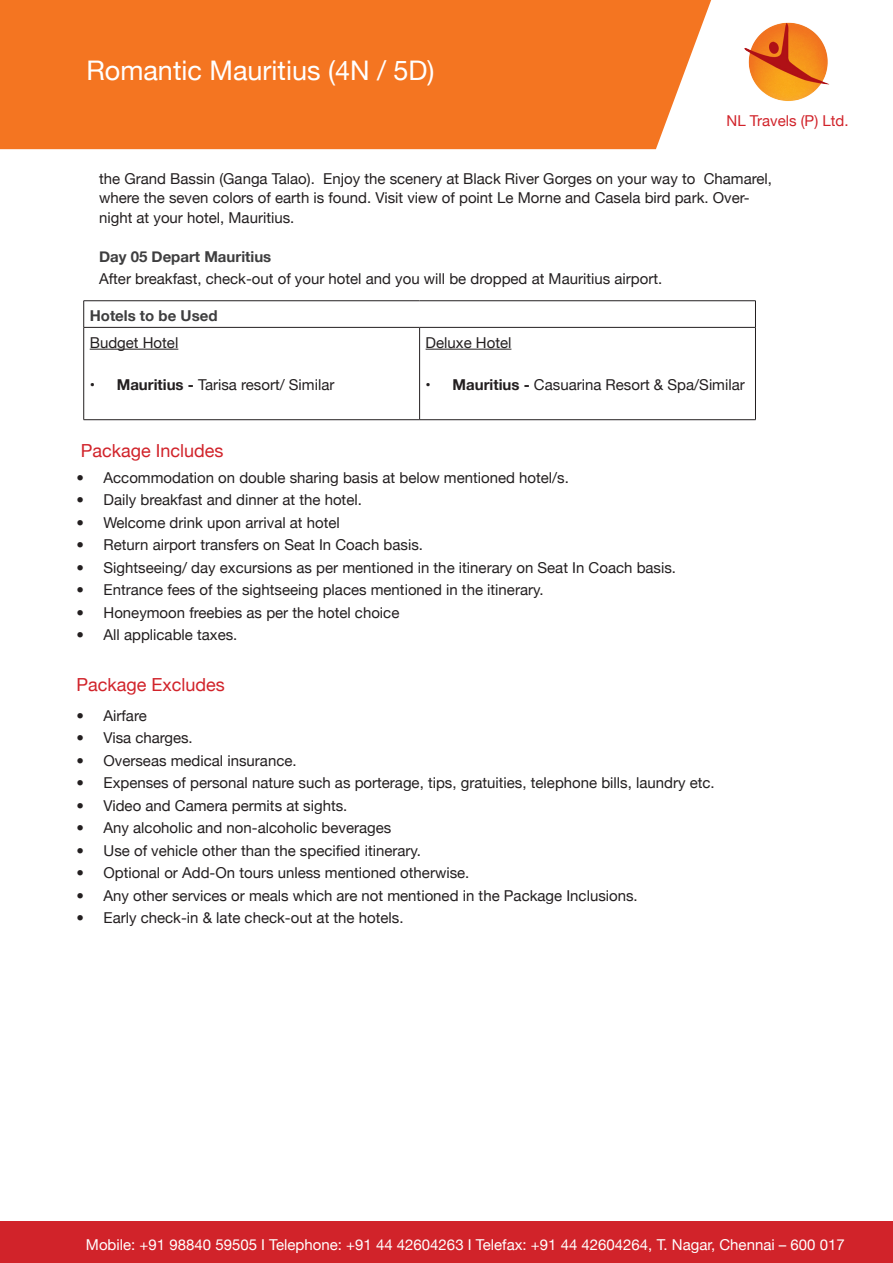
<style>
.page{position:relative;width:893px;height:1263px;background:#fff}
.page>*{position:absolute;margin:0;border:0;box-sizing:border-box;transform-origin:0 0}
.heading{font:27px "Helvetica Neue";color:#fff}
.Paragraphbold{font:18px "Helvetica Neue";color:#d1232a}
.Paragraph_heading{font:18px "Helvetica Neue";color:#d1232a}
.Paragraph{font:15px/19.5px "Helvetica Neue";color:#231f20}
.Paragraph-2{font:15px "Helvetica Neue";color:#fff}
.Paragraphbold-2{font:700 15px "Helvetica Neue";color:#3e3e3f}
.Paragraph-3{font:15px "Helvetica Neue";color:#d1232a}
.Paragraph_underline{font:15px "Helvetica Neue";color:#231f20}
.s1{font-weight:700}
</style>
<div class="page">
<div style="left:0;top:0;width:711px;height:149px;background:#f47521"></div>
<img style="left:744px;top:22px;width:86px;height:79px">
<div style="left:0;top:1222px;width:893px;height:41px;background:#d1232a"></div>
<hr style="left:84px;top:300px;width:336px;height:1px;background:#231f20">
<svg style="left:83px;top:301px;width:1px;height:26px"></svg>
<hr style="left:420px;top:300px;width:336px;height:1px;background:#231f20">
<svg style="left:755px;top:301px;width:1px;height:26px"></svg>
<hr style="left:84px;top:327px;width:336px;height:1px;background:#231f20">
<hr style="left:83px;top:328px;width:1px;height:91px;background:#231f20">
<hr style="left:420px;top:327px;width:336px;height:1px;background:#231f20">
<hr style="left:419px;top:328px;width:1px;height:91px;background:#231f20">
<hr style="left:755px;top:328px;width:1px;height:91px;background:#231f20">
<hr style="left:84px;top:419px;width:336px;height:1px;background:#231f20">
<hr style="left:420px;top:419px;width:336px;height:1px;background:#231f20">
<hr style="left:90px;top:349px;width:88px;height:1px;background:#231f20">
<hr style="left:426px;top:349px;width:85px;height:1px;background:#231f20">
<p class="heading" style="left:86px;top:54px;width:350px">Romantic Mauritius (4N / 5D)</p>
<p class="Paragraph-3" style="left:726px;top:112px;width:123px">NL Travels (P) Ltd.</p>
<p class="Paragraph" style="left:99px;top:168px;width:674px">the Grand Bassin (Ganga Talao). Enjoy the scenery at Black River Gorges on your way to Chamarel, where the seven colors of earth is found. Visit view of point Le Morne and Casela bird park. Over&shy;night at your hotel, Mauritius.</p>
<p class="Paragraphbold-2" style="left:99px;top:244px;width:174px">Day 05 Depart Mauritius</p>
<p class="Paragraph" style="left:99px;top:269px;width:565px">After breakfast, check-out of your hotel and you will be dropped at Mauritius airport.</p>
<p class="Paragraphbold-2" style="left:90px;top:304px;width:129px">Hotels to be Used</p>
<p class="Paragraph_underline" style="left:90px;top:333px;width:90px">Budget Hotel</p>
<p class="Paragraph" style="left:90px;top:374px;width:246px"><span class="s1">• Mauritius -</span> Tarisa resort/ Similar</p>
<p class="Paragraph" style="left:426px;top:332px;width:87px">Deluxe Hotel</p>
<p class="Paragraph" style="left:426px;top:374px;width:321px"><span class="s1">• Mauritius -</span> Casuarina Resort &amp; Spa/Similar</p>
<p class="Paragraphbold" style="left:81px;top:440px;width:144px">Package Includes</p>
<p class="Paragraph" style="left:76px;top:467px;width:494px">• Accommodation on double sharing basis at below mentioned hotel/s.</p>
<p class="Paragraph" style="left:76px;top:490px;width:287px">• Daily breakfast and dinner at the hotel.</p>
<p class="Paragraph" style="left:76px;top:512px;width:265px">• Welcome drink upon arrival at hotel</p>
<p class="Paragraph" style="left:76px;top:535px;width:348px">• Return airport transfers on Seat In Coach basis.</p>
<p class="Paragraph" style="left:76px;top:557px;width:601px">• Sightseeing/ day excursions as per mentioned in the itinerary on Seat In Coach basis.</p>
<p class="Paragraph" style="left:76px;top:580px;width:469px">• Entrance fees of the sightseeing places mentioned in the itinerary.</p>
<p class="Paragraph" style="left:76px;top:602px;width:324px">• Honeymoon freebies as per the hotel choice</p>
<p class="Paragraph" style="left:76px;top:625px;width:162px">• All applicable taxes.</p>
<p class="Paragraph_heading" style="left:76px;top:674px;width:150px">Package Excludes</p>
<p class="Paragraph" style="left:76px;top:705px;width:72px">• Airfare</p>
<p class="Paragraph" style="left:76px;top:728px;width:118px">• Visa charges.</p>
<p class="Paragraph" style="left:76px;top:750px;width:222px">• Overseas medical insurance.</p>
<p class="Paragraph" style="left:76px;top:773px;width:640px">• Expenses of personal nature such as porterage, tips, gratuities, telephone bills, laundry etc.</p>
<p class="Paragraph" style="left:76px;top:795px;width:272px">• Video and Camera permits at sights.</p>
<p class="Paragraph" style="left:76px;top:818px;width:316px">• Any alcoholic and non-alcoholic beverages</p>
<p class="Paragraph" style="left:76px;top:840px;width:346px">• Use of vehicle other than the specified itinerary.</p>
<p class="Paragraph" style="left:76px;top:863px;width:394px">• Optional or Add-On tours unless mentioned otherwise.</p>
<p class="Paragraph" style="left:76px;top:885px;width:563px">• Any other services or meals which are not mentioned in the Package Inclusions.</p>
<p class="Paragraph" style="left:76px;top:908px;width:329px">• Early check-in &amp; late check-out at the hotels.</p>
<p class="Paragraph-2" style="left:86px;top:1236px;width:760px">Mobile: +91 98840 59505 I Telephone: +91 44 42604263 I Telefax: +91 44 42604264, T. Nagar, Chennai – 600 017</p>
</div>
